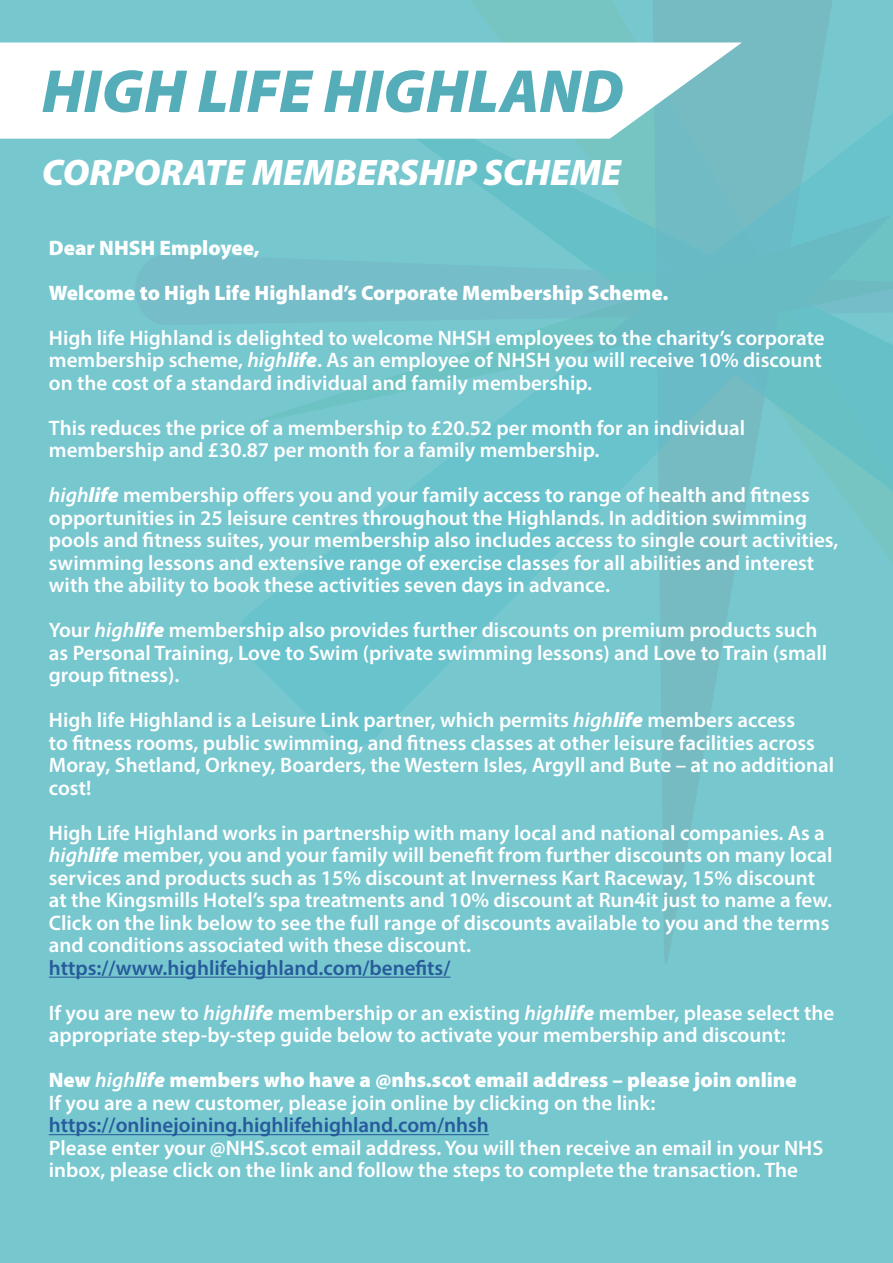
<style>
.page{position:relative;width:893px;height:1263px;background:#fff}
.page>*{position:absolute;margin:0;border:0;box-sizing:border-box;transform-origin:0 0}
.t1{font:italic 900 61.35px "Myriad Pro";color:#54adb9}
.t2{font:italic 900 37.05px "Myriad Pro";color:#fff}
.t3{font:600 21px/22.5px "Myriad Pro";color:#fff}
.t4{font:900 21px/45px "Myriad Pro";color:#fff}
.t5{font:600 21px "Myriad Pro";color:#275b9b}
.s1{font-style:italic}
.s2{font-weight:900;font-style:italic}
.s3{color:#275b9b}
.s4{font-weight:900}
</style>
<div class="page">
<div style="left:0;top:0;width:893px;height:1263px;background:linear-gradient(to right,#77c7d0,#73c3cb)"></div>
<svg style="left:0;top:43px;width:742px;height:96px"></svg>
<hr style="left:49px;top:976px;width:401px;height:2px;background:#275b9b">
<hr style="left:49px;top:1134px;width:440px;height:1px;background:#275b9b">
<h1 class="t1" style="left:42px;top:51px;width:583px">HIGH LIFE HIGHLAND</h1>
<h2 class="t2" style="left:42px;top:147px;width:581px">CORPORATE MEMBERSHIP SCHEME</h2>
<p class="t4" style="left:49px;top:225px;width:621px">Dear NHSH Employee,<br>Welcome to High Life Highland’s Corporate Membership Scheme.</p>
<p class="t3" style="left:49px;top:326px;width:777px">High life Highland is delighted to welcome NHSH employees to the charity’s corporate membership scheme, <span class="s1">high</span><span class="s2">life</span>. As an employee of NHSH you will receive 10% discount on the cost of a standard individual and family membership.</p>
<p class="t3" style="left:49px;top:416px;width:698px">This reduces the price of a membership to £20.52 per month for an individual membership and £30.87 per month for a family membership.</p>
<p class="t3" style="left:49px;top:484px;width:791px"><span class="s1">high</span><span class="s2">life</span> membership offers you and your family access to range of health and fitness opportunities in 25 leisure centres throughout the Highlands. In addition swimming pools and fitness suites, your membership also includes access to single court activities, swimming lessons and extensive range of exercise classes for all abilities and interest with the ability to book these activities seven days in advance.</p>
<p class="t3" style="left:49px;top:619px;width:780px">Your <span class="s1">high</span><span class="s2">life</span> membership also provides further discounts on premium products such as Personal Training, Love to Swim (private swimming lessons) and Love to Train (small group fitness).</p>
<p class="t3" style="left:49px;top:709px;width:787px">High life Highland is a Leisure Link partner, which permits <span class="s1">high</span><span class="s2">life</span> members access<br>to fitness rooms, public swimming, and fitness classes at other leisure facilities across Moray, Shetland, Orkney, Boarders, the Western Isles, Argyll and Bute – at no additional cost!</p>
<p class="t3" style="left:49px;top:821px;width:785px">High Life Highland works in partnership with many local and national companies. As a <span class="s1">high</span><span class="s2">life</span> member, you and your family will benefit from further discounts on many local services and products such as 15% discount at Inverness Kart Raceway, 15% discount at the Kingsmills Hotel’s spa treatments and 10% discount at Run4it just to name a few.<br>Click on the link below to see the full range of discounts available to you and the terms and conditions associated with these discount.</p>
<p class="t3" style="left:49px;top:945px;width:787px;line-height:45px"><span class="s3">https://www.highlifehighland.com/benefits/<br></span>If you are new to <span class="s1">high</span><span class="s2">life</span> membership or an existing <span class="s1">high</span><span class="s2">life</span> member, please select the</p>
<p class="t3" style="left:49px;top:1012px;width:749px;line-height:45px">appropriate step-by-step guide below to activate your membership and discount:<br><span class="s4">New</span> <span class="s1">high</span><span class="s2">life</span> <span class="s4">members who have a @nhs.scot email address – please join online</span></p>
<p class="t3" style="left:49px;top:1091px;width:608px">If you are a new customer, please join online by clicking on the link:</p>
<p class="t5" style="left:49px;top:1112px;width:441px">https://onlinejoining.highlifehighland.com/nhsh</p>
<p class="t3" style="left:49px;top:1136px;width:776px">Please enter your @NHS.scot email address. You will then receive an email in your NHS inbox, please click on the link and follow the steps to complete the transaction. The</p>
</div>
